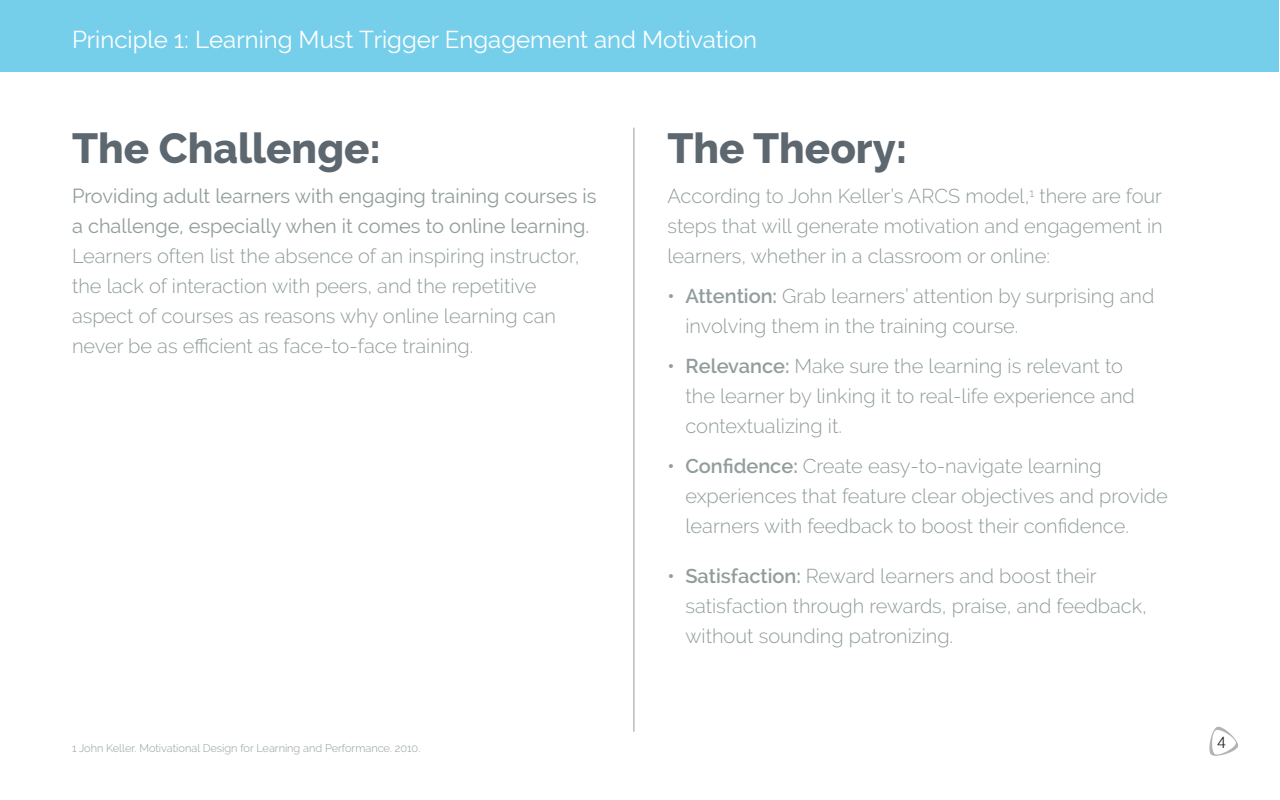
<style>
.page{position:relative;width:1280px;height:800px;background:#fff}
.page>*{position:absolute;margin:0;border:0;box-sizing:border-box;transform-origin:0 0}
.t1{font:800 42px "Raleway";color:#5d6770}
.t2{font:24px "Raleway";color:#fff}
.t3{font:300 20px/30px "Raleway";color:#919d9c}
.t4{font:20px/30px "Raleway";color:#919d9c}
.t5{font:300 16px "Helvetica";color:#22221f}
.t6{font:300 11px "Raleway";color:#919d9c}
.s1{font-weight:600}
</style>
<div class="page">
<svg style="left:1209px;top:727px;width:29px;height:29px"></svg>
<div style="left:0;top:0;width:1280px;height:72px;background:#75cfeb"></div>
<hr style="left:634px;top:128px;width:1px;height:604px;background:#919d9c">
<p class="t2" style="left:72px;top:25px;width:687px">Principle 1: Learning Must Trigger Engagement and Motivation</p>
<h1 class="t1" style="left:72px;top:125px;width:311px">The Challenge:</h1>
<p class="t4" style="left:72px;top:181px;width:526px">Providing adult learners with engaging training courses is a challenge, especially when it comes to online learning.</p>
<p class="t3" style="left:72px;top:241px;width:509px">Learners often list the absence of an inspiring instructor, the lack of interaction with peers, and the repetitive aspect of courses as reasons why online learning can never be as efficient as face-to-face training.</p>
<p class="t6" style="left:72px;top:742px;width:350px">1 John Keller. Motivational Design for Learning and Performance. 2010.</p>
<h1 class="t1" style="left:667px;top:125px;width:242px">The Theory:</h1>
<p class="t3" style="left:667px;top:181px;width:497px;text-align:justify">According to John Keller’s ARCS model,<sup>1</sup> there are four steps that will generate motivation and engagement in learners, whether in a classroom or online:</p>
<p class="t3" style="left:685px;top:281px;width:470px;text-indent:-18px"><span class="s1">• Attention:</span> Grab learners’ attention by surprising and involving them in the training course.</p>
<p class="t3" style="left:685px;top:351px;width:451px;text-indent:-18px"><span class="s1">• Relevance:</span> Make sure the learning is relevant to the learner by linking it to real-life experience and contextualizing it.</p>
<p class="t3" style="left:685px;top:451px;width:484px;text-indent:-18px"><span class="s1">• Confidence:</span> Create easy-to-navigate learning experiences that feature clear objectives and provide learners with feedback to boost their confidence.</p>
<p class="t3" style="left:685px;top:561px;width:463px;text-indent:-18px"><span class="s1">• Satisfaction:</span> Reward learners and boost their satisfaction through rewards, praise, and feedback, without sounding patronizing.</p>
<p class="t5" style="left:1217px;top:728px;width:10px">4</p>
</div>
